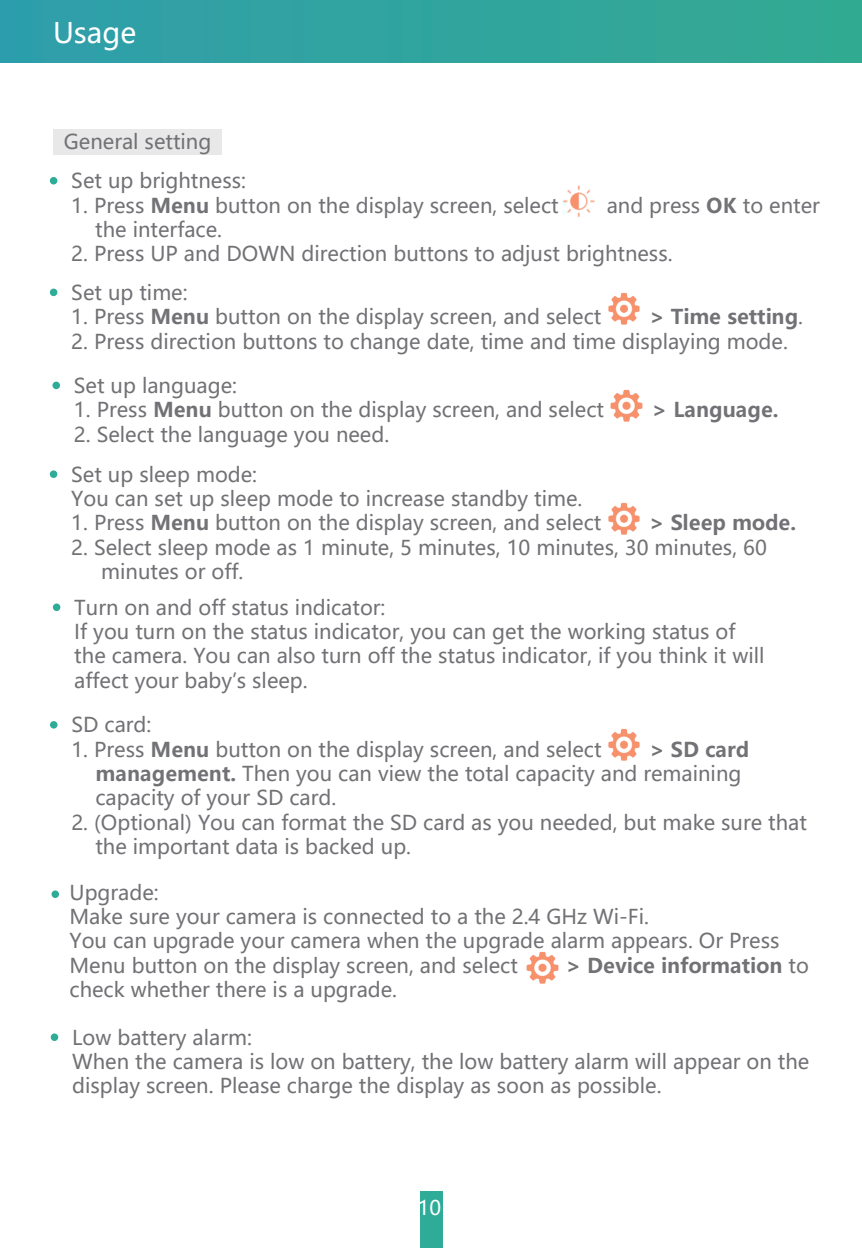
<style>
.page{position:relative;width:862px;height:1248px;background:#fff}
.page>*{position:absolute;margin:0;border:0;box-sizing:border-box;transform-origin:0 0}
.t1{font:28px "Microsoft Ya Hei UI";color:#fff}
.t2{font:20.4px/24.4px "Microsoft Ya Hei UI";color:#727276}
.t3{font:700 20.4px "Microsoft Ya Hei UI";color:#727276}
.t4{font:20px "Microsoft Ya Hei UI";color:#fff}
.s1{font-weight:700}
.s2{font-weight:400}
</style>
<div class="page">
<div style="left:420px;top:1191px;width:22px;height:56px;background:#2eac98"></div>
<img style="left:0;top:0;width:862px;height:63px">
<div style="left:53px;top:129px;width:168px;height:25px;background:#e8e8e9"></div>
<div style="left:50px;top:177px;width:7px;height:7px;background:#2eac98;border-radius:50%"></div>
<div style="left:50px;top:288px;width:7px;height:8px;background:#2eac98;border-radius:50%"></div>
<img style="left:563px;top:185px;width:32px;height:33px">
<img style="left:608px;top:292px;width:32px;height:33px">
<div style="left:52px;top:381px;width:8px;height:8px;background:#2eac98;border-radius:50%"></div>
<img style="left:610px;top:389px;width:33px;height:33px">
<div style="left:50px;top:470px;width:7px;height:8px;background:#2eac98;border-radius:50%"></div>
<img style="left:608px;top:502px;width:32px;height:33px">
<div style="left:53px;top:603px;width:7px;height:8px;background:#2eac98;border-radius:50%"></div>
<div style="left:50px;top:721px;width:8px;height:7px;background:#2eac98;border-radius:50%"></div>
<img style="left:608px;top:728px;width:32px;height:33px">
<div style="left:51px;top:1033px;width:7px;height:7px;background:#2eac98;border-radius:50%"></div>
<div style="left:52px;top:890px;width:7px;height:7px;background:#2eac98;border-radius:50%"></div>
<img style="left:526px;top:951px;width:33px;height:33px">
<h1 class="t1" style="left:53px;top:14px;width:85px">Usage</h1>
<p class="t2" style="left:64px;top:128px;width:149px">General setting</p>
<p class="t2" style="left:71px;top:168px;width:176px">Set up brightness:</p>
<p class="t2" style="left:71px;top:192px;width:489px">1. Press <span class="s1">Menu</span> button on the display screen, select</p>
<p class="t2" style="left:607px;top:192px;width:215px">and press <span class="s1">OK</span> to enter</p>
<p class="t2" style="left:95px;top:217px;width:128px">the interface.</p>
<p class="t2" style="left:71px;top:234px;width:603px;line-height:38.8px">2. Press UP and DOWN direction buttons to adjust brightness.<br>Set up time:</p>
<p class="t2" style="left:71px;top:304px;width:531px">1. Press <span class="s1">Menu</span> button on the display screen, and select</p>
<p class="t3" style="left:649px;top:302px;width:155px">&gt; Time setting<span class="s2">.</span></p>
<p class="t2" style="left:71px;top:318px;width:718px;line-height:44.4px">2. Press direction buttons to change date, time and time displaying mode.<br>Set up language:</p>
<p class="t2" style="left:74px;top:397px;width:531px">1. Press <span class="s1">Menu</span> button on the display screen, and select</p>
<p class="t3" style="left:652px;top:395px;width:128px">&gt; Language.</p>
<p class="t2" style="left:71px;top:413px;width:319px;line-height:40px">2. Select the language you need.<br>Set up sleep mode:</p>
<p class="t2" style="left:71px;top:486px;width:512px">You can set up sleep mode to increase standby time.</p>
<p class="t2" style="left:71px;top:510px;width:531px">1. Press <span class="s1">Menu</span> button on the display screen, and select</p>
<p class="t3" style="left:649px;top:508px;width:148px">&gt; Sleep mode.</p>
<p class="t2" style="left:101px;top:534px;width:667px;text-indent:-30px">2. Select sleep mode as 1 minute, 5 minutes, 10 minutes, 30 minutes, 60 minutes or off.</p>
<p class="t2" style="left:74px;top:594px;width:692px">Turn on and off status indicator:<br>If you turn on the status indicator, you can get the working status of the camera. You can also turn off the status indicator, if you think it will affect your baby’s sleep.</p>
<p class="t2" style="left:71px;top:712px;width:81px">SD card:</p>
<p class="t2" style="left:71px;top:736px;width:531px">1. Press <span class="s1">Menu</span> button on the display screen, and select</p>
<p class="t2" style="left:95px;top:736px;width:655px;text-indent:554px"><span class="s1">&gt; SD card management.</span> Then you can view the total capacity and remaining capacity of your SD card.</p>
<p class="t2" style="left:95px;top:809px;width:713px;text-indent:-24px">2. (Optional) You can format the SD card as you needed, but make sure that the important data is backed up.</p>
<p class="t2" style="left:70px;top:879px;width:711px">Upgrade:<br>Make sure your camera is connected to a the 2.4 GHz Wi-Fi.<br>You can upgrade your camera when the upgrade alarm appears. Or Press Menu button on the display screen, and select</p>
<p class="t3" style="left:566px;top:950px;width:245px">&gt; Device information <span class="s2">to</span></p>
<p class="t2" style="left:70px;top:976px;width:329px">check whether there is a upgrade.</p>
<p class="t2" style="left:72px;top:1024px;width:739px">Low battery alarm:<br>When the camera is low on battery, the low battery alarm will appear on the display screen. Please charge the display as soon as possible.</p>
<p class="t4" style="left:418px;top:1193px;width:25px">10</p>
</div>
